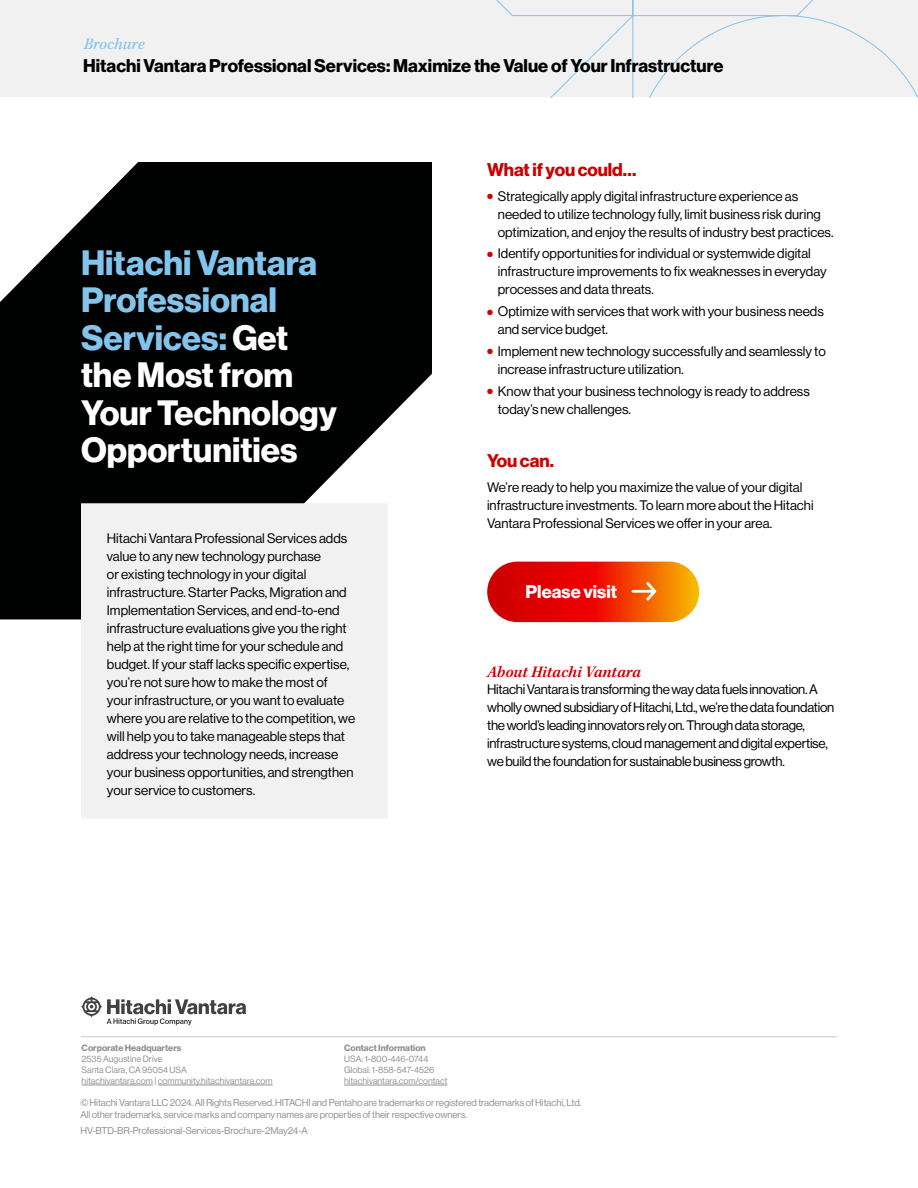
<style>
.page{position:relative;width:918px;height:1188px;background:#fff}
.page>*{position:absolute;margin:0;border:0;box-sizing:border-box;transform-origin:0 0}
.Main_Title_Black{font:34.5px/37.5px "N Haas Grotesk DS Pro 75 Bd";color:#fff}
.t1{font:18px "N Haas Grotesk DS Pro 75 Bd";color:#000101}
.Primary-Subhead-Red{font:18px "N Haas Grotesk DS Pro 75 Bd";letter-spacing:-.005em;color:#c00}
.Body{font:18px "N Haas Grotesk DS Pro 75 Bd";color:#fff}
.Doc_Type_Italic_Red{font:italic 600 16.5px "Kepler Std";color:#c00}
.t2{font:italic 500 16.5px "Kepler Std";letter-spacing:-.005em;color:#83c4ed}
.Body-2{font:13.5px/18px "N Haas Grotesk DS Pro 55 Rg";color:#000101}
.Body-3{font:13.5px/18px "N Haas Grotesk DS Pro 55 Rg";letter-spacing:-.02em;color:#000101}
.t3{font:9.75px/12px "N Haas Grotesk DS Pro 55 Rg";letter-spacing:-.01em;color:#919191}
.t4{font:9px/10.8px "N Haas Grotesk DS Pro 55 Rg";color:#919191}
.t5{font:9px "N Haas Grotesk DS Pro 75 Bd";color:#919191}
.s1{color:#83c4ed}
.s2{color:#c00}
</style>
<div class="page">
<hr style="left:81px;top:1036px;width:756px;height:1px;background:#c8c8c8">
<hr style="left:82px;top:1085px;width:71px;height:1px;background:#919191">
<hr style="left:158px;top:1085px;width:115px;height:1px;background:#919191">
<hr style="left:344px;top:1085px;width:103px;height:1px;background:#919191">
<svg style="left:81px;top:996px;width:165px;height:29px"></svg>
<div style="left:0;top:0;width:918px;height:97px;background:#f1f1f1"></div>
<svg style="left:496px;top:0;width:422px;height:98px"></svg>
<svg style="left:0;top:162px;width:432px;height:457px;background:#242525"></svg>
<svg style="left:487px;top:562px;width:212px;height:60px;background:#e82b00"></svg>
<svg style="left:632px;top:582px;width:24px;height:19px"></svg>
<div style="left:81px;top:503px;width:307px;height:315px;background:#f1f1f1"></div>
<p class="t2" style="left:84px;top:35px;width:62px">Brochure</p>
<h2 class="t1" style="left:83px;top:55px;width:642px">Hitachi Vantara Professional Services: Maximize the Value of Your Infrastructure</h2>
<p class="Main_Title_Black" style="left:81px;top:245px;width:257px"><span class="s1">Hitachi Vantara<br>Professional<br>Services:</span> Get the Most from<br>Your Technology<br>Opportunities</p>
<p class="Body-2" style="left:107px;top:529px;width:250px">Hitachi Vantara Professional Services adds value to any new technology purchase<br>or existing technology in your digital infrastructure. Starter Packs, Migration and Implementation Services, and end-to-end infrastructure evaluations give you the right help at the right time for your schedule and budget. If your staff lacks specific expertise, you’re not sure how to make the most of your infrastructure, or you want to evaluate where you are relative to the competition, we will help you to take manageable steps that address your technology needs, increase your business opportunities, and strengthen your service to customers.</p>
<p class="Primary-Subhead-Red" style="left:487px;top:159px;width:151px">What if you could…</p>
<p class="Body-2" style="left:498px;top:187px;width:337px;text-indent:-11px"><span class="s2">●</span> Strategically apply digital infrastructure experience as needed to utilize technology fully, limit business risk during optimization, and enjoy the results of industry best practices.</p>
<p class="Body-2" style="left:498px;top:245px;width:330px;text-indent:-11px"><span class="s2">●</span> Identify opportunities for individual or systemwide digital infrastructure improvements to fix weaknesses in everyday processes and data threats.</p>
<p class="Body-2" style="left:498px;top:303px;width:327px;text-indent:-11px"><span class="s2">●</span> Optimize with services that work with your business needs and service budget.</p>
<p class="Body-2" style="left:498px;top:342px;width:329px;text-indent:-11px"><span class="s2">●</span> Implement new technology successfully and seamlessly to increase infrastructure utilization.</p>
<p class="Body-2" style="left:498px;top:382px;width:313px;text-indent:-11px"><span class="s2">●</span> Know that your business technology is ready to address today’s new challenges.</p>
<p class="Primary-Subhead-Red" style="left:487px;top:450px;width:68px">You can.</p>
<p class="Body-2" style="left:487px;top:478px;width:328px">We’re ready to help you maximize the value of your digital infrastructure investments. To learn more about the Hitachi<br>Vantara Professional Services we offer in your area.</p>
<p class="Body" style="left:526px;top:581px;width:93px">Please visit</p>
<p class="Doc_Type_Italic_Red" style="left:487px;top:662px;width:155px">About Hitachi Vantara</p>
<p class="Body-3" style="left:487px;top:680px;width:349px">Hitachi Vantara is transforming the way data fuels innovation. A wholly owned subsidiary of Hitachi, Ltd., we’re the data foundation the world’s leading innovators rely on. Through data storage, infrastructure systems, cloud management and digital expertise, we build the foundation for sustainable business growth.</p>
<p class="t5" style="left:82px;top:1043px;width:101px">Corporate Headquarters</p>
<p class="t4" style="left:82px;top:1054px;width:193px">2535 Augustine Drive<br>Santa Clara, CA 95054 USA<br>hitachivantara.com | community.hitachivantara.com</p>
<p class="t5" style="left:344px;top:1043px;width:83px">Contact Information</p>
<p class="t4" style="left:344px;top:1054px;width:105px">USA: 1-800-446-0744<br>Global: 1-858-547-4526 hitachivantara.com/contact</p>
<p class="t3" style="left:80px;top:1096px;width:503px">© Hitachi Vantara LLC 2024. All Rights Reserved. HITACHI and Pentaho are trademarks or registered trademarks of Hitachi, Ltd.<br>All other trademarks, service marks and company names are properties of their respective owners.</p>
<p class="t3" style="left:80px;top:1125px;width:229px">HV-BTD-BR-Professional-Services-Brochure-2May24-A</p>
</div>
